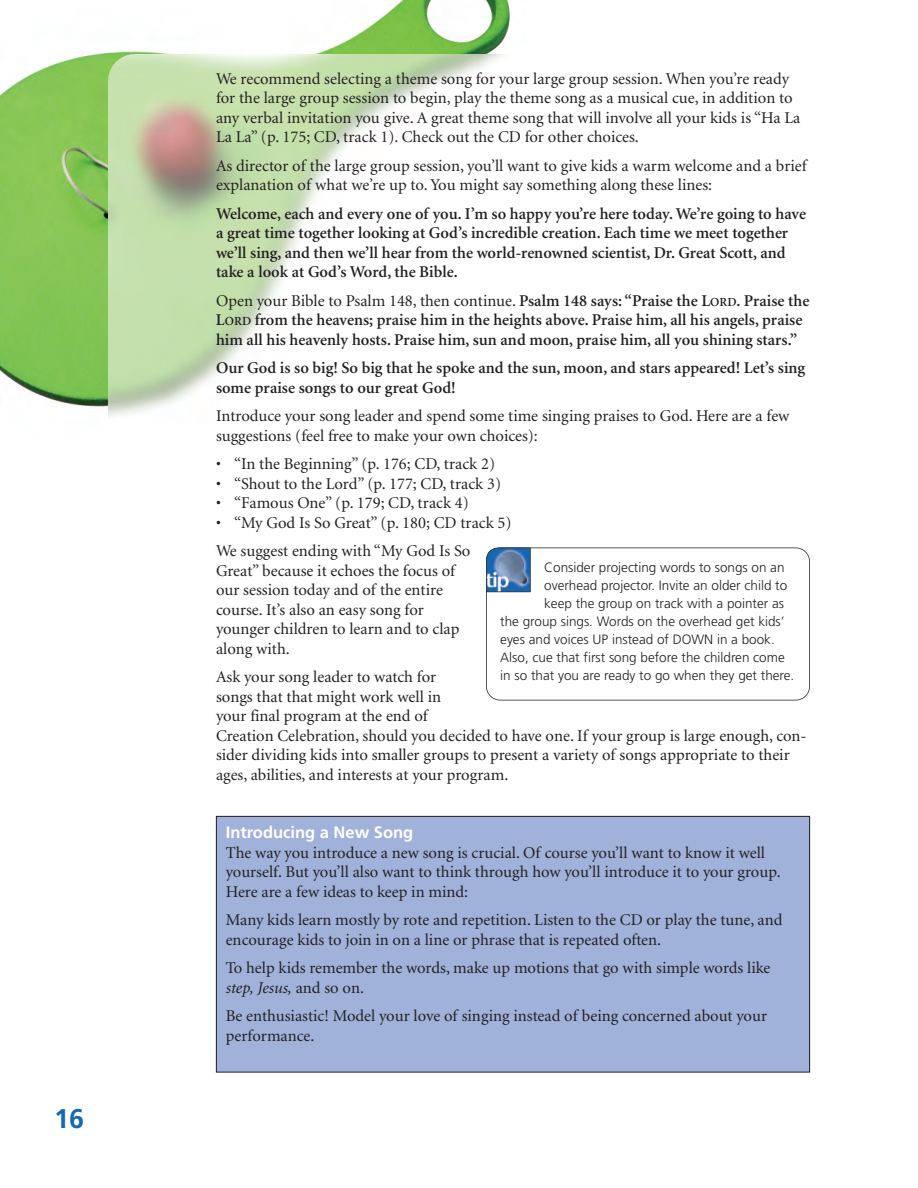
<style>
.page{position:relative;width:918px;height:1188px;background:#fff}
.page>*{position:absolute;margin:0;border:0;box-sizing:border-box;transform-origin:0 0}
.t1{font:700 27px "Frutiger";color:#1768b4}
.t2{font:16.5px/19.5px "Minion";color:#231f20}
.t3{font:600 16.5px/19.5px "Minion";color:#231f20}
.t4{font:700 16.5px "Frutiger";color:#fff}
.t5{font:300 13.5px "Frutiger";color:#231f20}
.s1{font-weight:400}
.s2{font-size:12.3px}
.s3{font-style:italic}
</style>
<div class="page">
<img style="left:0;top:0;width:510px;height:407px">
<img style="left:108px;top:54px;width:402px;height:363px">
<div style="left:486px;top:548px;width:324px;height:152px;border:2px solid #231f20;border-radius:14px"></div>
<svg style="left:486px;top:548px;width:45px;height:44px;background:#5a82af"></svg>
<div style="left:216px;top:816px;width:594px;height:256px;background:#a0b1da"></div>
<div style="left:216px;top:816px;width:594px;height:256px;border:1px solid #231f20"></div>
<h1 class="t1" style="left:54px;top:1108px;width:32px">16</h1>
<p class="t2" style="left:216px;top:70px;width:586px">We recommend selecting a theme song for your large group session. When you’re ready for the large group session to begin, play the theme song as a musical cue, in addition to any verbal invitation you give. A great theme song that will involve all your kids is “Ha La La La” (p. 175; CD, track 1). Check out the CD for other choices.</p>
<p class="t2" style="left:216px;top:157px;width:592px">As director of the large group session, you’ll want to give kids a warm welcome and a brief explanation of what we’re up to. You might say something along these lines:</p>
<p class="t3" style="left:216px;top:205px;width:592px">Welcome, each and every one of you. I’m so happy you’re here today. We’re going to have a great time together looking at God’s incredible creation. Each time we meet together we’ll sing, and then we’ll hear from the world-renowned scientist, Dr. Great Scott, and take a look at God’s Word, the Bible.</p>
<p class="t3" style="left:216px;top:292px;width:595px"><span class="s1">Open your Bible to Psalm 148, then continue.</span> Psalm 148 says: “Praise the L<span class="s2">ORD</span>. Praise the<br>L<span class="s2">ORD</span> from the heavens; praise him in the heights above. Praise him, all his angels, praise him all his heavenly hosts. Praise him, sun and moon, praise him, all you shining stars.”</p>
<p class="t3" style="left:216px;top:360px;width:591px">Our God is so big! So big that he spoke and the sun, moon, and stars appeared! Let’s sing some praise songs to our great God!</p>
<p class="t2" style="left:216px;top:408px;width:575px">Introduce your song leader and spend some time singing praises to God. Here are a few suggestions (feel free to make your own choices):</p>
<p class="t2" style="left:216px;top:456px;width:281px">• “In the Beginning” (p. 176; CD, track 2)</p>
<p class="t2" style="left:216px;top:475px;width:287px">• “Shout to the Lord” (p. 177; CD, track 3)</p>
<p class="t2" style="left:216px;top:495px;width:254px">• “Famous One” (p. 179; CD, track 4)</p>
<p class="t2" style="left:216px;top:510px;width:297px;line-height:28.5px">• “My God Is So Great” (p. 180; CD track 5)<br>We suggest ending with “My God Is So</p>
<p class="t2" style="left:216px;top:562px;width:245px">Great” because it echoes the focus of our session today and of the entire course. It’s also an easy song for younger children to learn and to clap along with.</p>
<p class="t2" style="left:216px;top:669px;width:592px">Ask your song leader to watch for<br>songs that that might work well in<br>your final program at the end of<br>Creation Celebration, should you decided to have one. If your group is large enough, con&shy;sider dividing kids into smaller groups to present a variety of songs appropriate to their ages, abilities, and interests at your program.</p>
<p class="t5" style="left:544px;top:562px;width:242px">Consider projecting words to songs on an</p>
<p class="t5" style="left:544px;top:580px;width:245px">overhead projector. Invite an older child to</p>
<p class="t5" style="left:544px;top:598px;width:241px">keep the group on track with a pointer as</p>
<p class="t5" style="left:500px;top:616px;width:286px">the group sings. Words on the overhead get kids’</p>
<p class="t5" style="left:500px;top:634px;width:276px">eyes and voices UP instead of DOWN in a book.</p>
<p class="t5" style="left:500px;top:652px;width:286px">Also, cue that first song before the children come</p>
<p class="t5" style="left:500px;top:670px;width:296px">in so that you are ready to go when they get there.</p>
<p class="t4" style="left:226px;top:826px;width:189px">Introducing a New Song</p>
<p class="t2" style="left:226px;top:844px;width:556px">The way you introduce a new song is crucial. Of course you’ll want to know it well yourself. But you’ll also want to think through how you’ll introduce it to your group.<br>Here are a few ideas to keep in mind:</p>
<p class="t2" style="left:226px;top:911px;width:558px">Many kids learn mostly by rote and repetition. Listen to the CD or play the tune, and encourage kids to join in on a line or phrase that is repeated often.</p>
<p class="t2" style="left:226px;top:959px;width:546px">To help kids remember the words, make up motions that go with simple words like <span class="s3">step, Jesus,</span> and so on.</p>
<p class="t2" style="left:226px;top:1007px;width:543px">Be enthusiastic! Model your love of singing instead of being concerned about your performance.</p>
</div>
